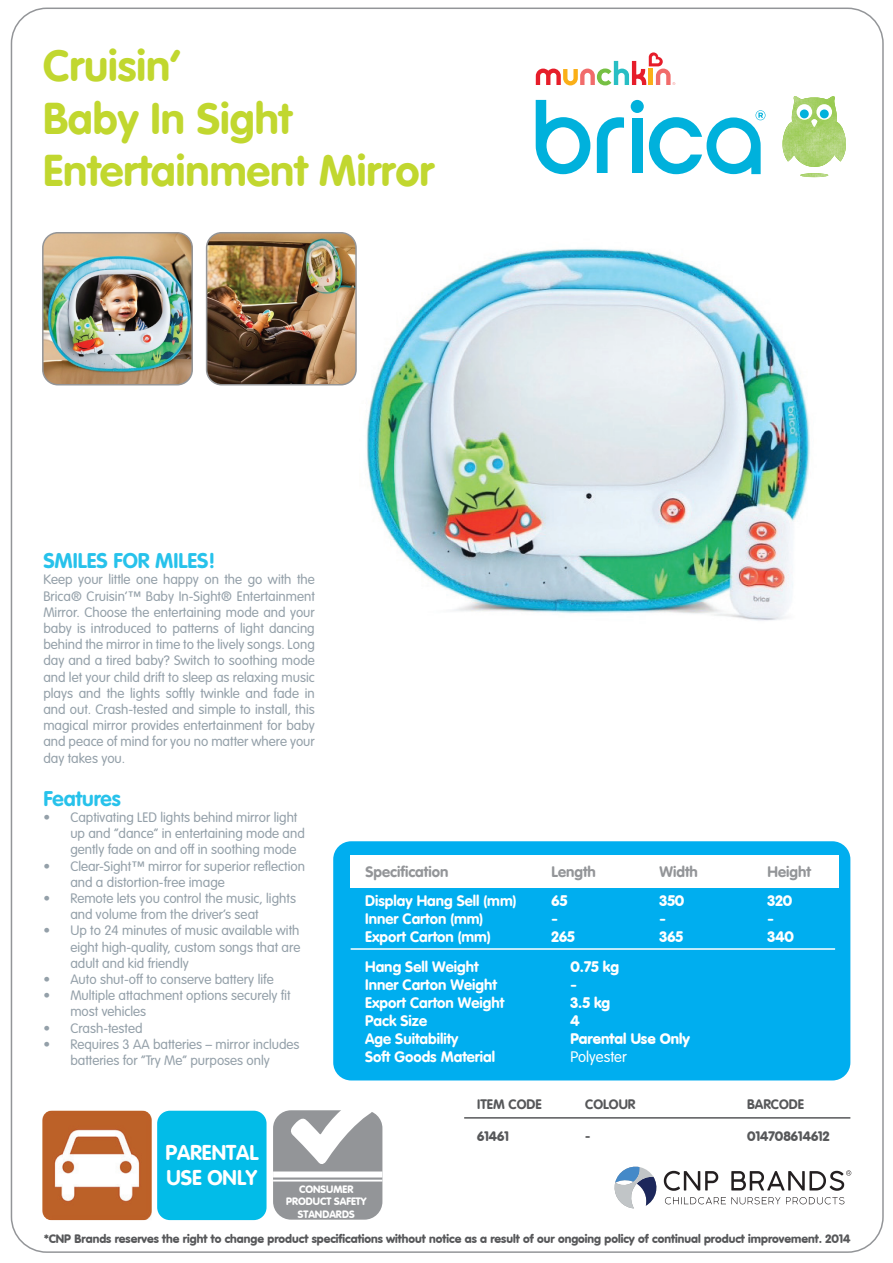
<style>
.page{position:relative;width:893px;height:1263px;background:#fff}
.page>*{position:absolute;margin:0;border:0;box-sizing:border-box;transform-origin:0 0}
.t1{font:43.5px/52.2px "VAG Rounded Bold";color:#c1d72f}
.t2{font:700 21px "VAG Rounded Std";color:#27c2eb}
.t3{font:21px/25.2px "VAG Rounded Bold";color:#fff}
.t4{font:15px/18px "VAG Rounded Bold";color:#fff}
.t5{font:900 15px/18px "VAG Rounded";color:#fff}
.t6{font:15px "VAG Rounded Bold";color:#939598}
.t7{font:300 15px "VAG Rounded Std";color:#fff}
.t8{font:300 13.5px/16.2px "VAG Rounded Std";color:#94a0a9}
.t9{font:13.5px "VAG Rounded Bold";color:#57585a}
.t10{font:900 13.5px "VAG Rounded";color:#57585a}
.t11{font:900 12px "VAG Rounded";color:#57585a}
.t12{font:900 10.5px/12.6px "VAG Rounded";color:#fff;text-align:center}
</style>
<div class="page">
<svg style="left:782px;top:96px;width:64px;height:81px"></svg>
<svg style="left:816px;top:104px;width:16px;height:16px"></svg>
<div style="left:820px;top:109px;width:9px;height:9px;background:#00b1dc;border-radius:50%"></div>
<svg style="left:797px;top:104px;width:15px;height:16px"></svg>
<div style="left:800px;top:109px;width:9px;height:9px;background:#00b1dc;border-radius:50%"></div>
<svg style="left:649px;top:110px;width:116px;height:64px"></svg>
<div style="left:631px;top:100px;width:13px;height:13px;background:#00b1dc;border-radius:50%"></div>
<div style="left:632px;top:118px;width:10px;height:55px;background:#00b1dc"></div>
<svg style="left:597px;top:117px;width:27px;height:56px"></svg>
<svg style="left:536px;top:100px;width:54px;height:74px"></svg>
<svg style="left:536px;top:52px;width:139px;height:33px"></svg>
<svg style="left:664px;top:1171px;width:54px;height:20px"></svg>
<svg style="left:665px;top:1197px;width:115px;height:7px"></svg>
<svg style="left:786px;top:1197px;width:58px;height:7px"></svg>
<svg style="left:731px;top:1170px;width:120px;height:21px"></svg>
<svg style="left:614px;top:1166px;width:43px;height:42px"></svg>
<hr style="left:464px;top:1117px;width:386px;height:1px;background:#57585a">
<img style="left:366px;top:248px;width:444px;height:373px">
<div style="left:333px;top:841px;width:517px;height:239px;background:#00aeef;border-radius:18px"></div>
<hr style="left:351px;top:948px;width:484px;height:2px;background:#fff">
<div style="left:351px;top:855px;width:488px;height:32px;background:#fff"></div>
<div style="left:273px;top:1110px;width:109px;height:110px;background:#939598;border-radius:18px"></div>
<div style="left:273px;top:1171px;width:109px;height:6px;background:#fff"></div>
<hr style="left:273px;top:1180px;width:109px;height:1px;background:#fff">
<svg style="left:289px;top:1110px;width:85px;height:54px"></svg>
<img style="left:42px;top:1111px;width:110px;height:109px">
<div style="left:157px;top:1111px;width:110px;height:109px;background:#02bce8;border-radius:13px"></div>
<img style="left:43px;top:233px;width:149px;height:152px">
<div style="left:42px;top:232px;width:151px;height:153px;border:2px solid #939598;border-radius:15px"></div>
<img style="left:207px;top:233px;width:149px;height:152px">
<div style="left:206px;top:232px;width:151px;height:153px;border:2px solid #939598;border-radius:15px"></div>
<h1 class="t1" style="left:43px;top:40px;width:393px">Cruisin’<br>Baby In Sight<br>Entertainment Mirror</h1>
<h2 class="t2" style="left:43px;top:548px;width:174px">SMILES FOR MILES!</h2>
<p class="t8" style="left:43px;top:572px;width:273px;text-align:justify">Keep your little one happy on the go with the Brica® Cruisin’™ Baby In-Sight® Entertainment Mirror. Choose the entertaining mode and your baby is introduced to patterns of light dancing behind the mirror in time to the lively songs. Long day and a tired baby? Switch to soothing mode and let your child drift to sleep as relaxing music plays and the lights softly twinkle and fade in and out. Crash-tested and simple to install, this magical mirror provides entertainment for baby and peace of mind for you no matter where your day takes you.</p>
<h2 class="t2" style="left:43px;top:786px;width:79px">Features</h2>
<p class="t8" style="left:70px;top:810px;width:236px;text-indent:-27px">• Captivating LED lights behind mirror light up and “dance” in entertaining mode and gently fade on and off in soothing mode</p>
<p class="t8" style="left:70px;top:858px;width:236px;text-indent:-27px">• Clear-Sight™ mirror for superior reflection and a distortion-free image</p>
<p class="t8" style="left:70px;top:891px;width:227px;text-indent:-27px">• Remote lets you control the music, lights and volume from the driver’s seat</p>
<p class="t8" style="left:70px;top:923px;width:231px;text-align:justify;text-indent:-27px">• Up to 24 minutes of music available with eight high-quality, custom songs that are adult and kid friendly</p>
<p class="t8" style="left:43px;top:972px;width:232px">• Auto shut-off to conserve battery life</p>
<p class="t8" style="left:70px;top:988px;width:222px;text-indent:-27px">• Multiple attachment options securely fit most vehicles</p>
<p class="t8" style="left:43px;top:1020px;width:101px">• Crash-tested</p>
<p class="t8" style="left:43px;top:1036px;width:258px;text-align:center">• Requires 3 AA batteries – mirror includes batteries for “Try Me” purposes only</p>
<p class="t6" style="left:366px;top:863px;width:84px">Specification</p>
<p class="t6" style="left:552px;top:863px;width:46px">Length</p>
<p class="t6" style="left:660px;top:863px;width:40px">Width</p>
<p class="t6" style="left:768px;top:863px;width:45px">Height</p>
<p class="t5" style="left:552px;top:892px;width:17px">65</p>
<p class="t5" style="left:660px;top:892px;width:26px">350</p>
<p class="t5" style="left:768px;top:892px;width:26px">320</p>
<p class="t5" style="left:552px;top:910px;width:8px">-</p>
<p class="t5" style="left:660px;top:910px;width:8px">-</p>
<p class="t5" style="left:768px;top:910px;width:8px">-</p>
<p class="t5" style="left:552px;top:928px;width:25px">265</p>
<p class="t5" style="left:660px;top:928px;width:25px">365</p>
<p class="t5" style="left:768px;top:928px;width:28px">340</p>
<p class="t4" style="left:365px;top:891px;width:153px">Display Hang Sell (mm)<br>Inner Carton (mm)<br>Export Carton (mm)</p>
<p class="t4" style="left:365px;top:958px;width:141px">Hang Sell Weight<br>Inner Carton Weight<br>Export Carton Weight<br>Pack Size<br>Age Suitability<br>Soft Goods Material</p>
<p class="t5" style="left:570px;top:958px;width:121px">0.75 kg<br>-<br>3.5 kg<br>4<br>Parental Use Only</p>
<p class="t7" style="left:570px;top:1048px;width:58px">Polyester</p>
<p class="t9" style="left:477px;top:1096px;width:66px">ITEM CODE</p>
<p class="t9" style="left:585px;top:1096px;width:52px">COLOUR</p>
<p class="t9" style="left:747px;top:1096px;width:59px">BARCODE</p>
<p class="t10" style="left:477px;top:1128px;width:33px">61461</p>
<p class="t9" style="left:585px;top:1129px;width:7px">-</p>
<p class="t10" style="left:747px;top:1128px;width:84px">014708614612</p>
<h2 class="t3" style="left:165px;top:1140px;width:94px">PARENTAL<br>USE ONLY</h2>
<p class="t12" style="left:286px;top:1183px;width:82px">CONSUMER<br>PRODUCT SAFETY<br>STANDARDS</p>
<p class="t11" style="left:44px;top:1231px;width:808px">*CNP Brands reserves the right to change product specifications without notice as a result of our ongoing policy of continual product improvement. 2014</p>
</div>
